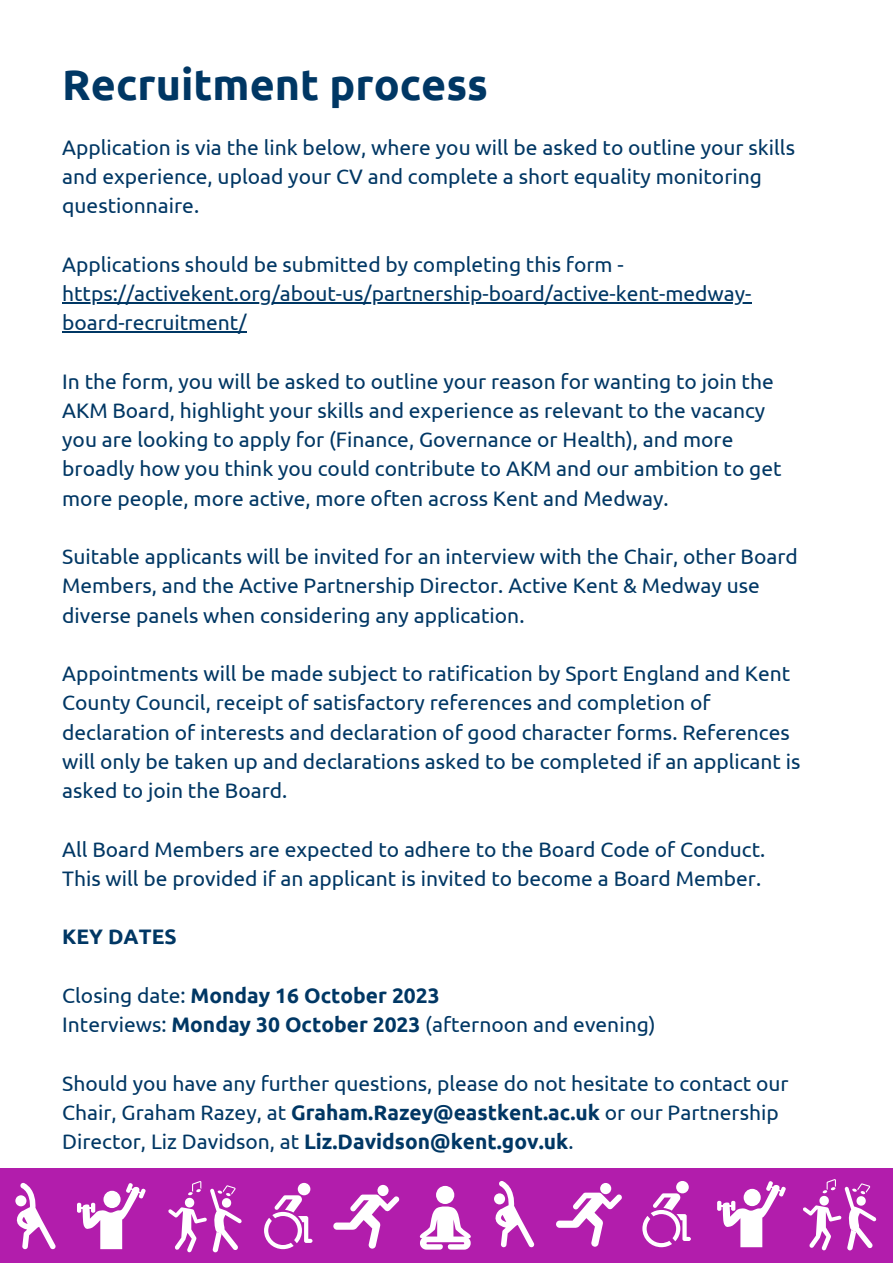
<style>
.page{position:relative;width:893px;height:1264px;background:#fff}
.page>*{position:absolute;margin:0;border:0;box-sizing:border-box;transform-origin:0 0}
.t1{font:700 43.05px "Ubuntu";color:#003764}
.t2{font:21px/29.2px "Ubuntu";color:#003764}
.t3{font:700 21px "Ubuntu";color:#003764}
.s1{font-weight:400}
.s2{font-weight:700}
</style>
<div class="page">
<hr style="left:62px;top:302px;width:689px;height:1px;background:#003764">
<hr style="left:62px;top:331px;width:184px;height:1px;background:#003764">
<div style="left:0;top:1167px;width:892px;height:95px;background:#b21dac"></div>
<svg style="left:718px;top:1181px;width:68px;height:66px"></svg>
<svg style="left:494px;top:1181px;width:40px;height:66px"></svg>
<div style="left:494px;top:1193px;width:11px;height:11px;background:#fff;border-radius:50%"></div>
<div style="left:676px;top:1180px;width:12px;height:13px;background:#fff;border-radius:50%"></div>
<svg style="left:642px;top:1193px;width:48px;height:54px"></svg>
<div style="left:600px;top:1182px;width:11px;height:12px;background:#fff;border-radius:50%"></div>
<svg style="left:556px;top:1192px;width:65px;height:54px"></svg>
<svg style="left:16px;top:1182px;width:40px;height:67px"></svg>
<div style="left:15px;top:1195px;width:11px;height:11px;background:#fff;border-radius:50%"></div>
<hr style="left:77px;top:1202px;width:4px;height:10px;background:#fff;border-radius:2px">
<svg style="left:78px;top:1183px;width:68px;height:66px"></svg>
<svg style="left:168px;top:1181px;width:74px;height:71px"></svg>
<div style="left:298px;top:1182px;width:12px;height:13px;background:#fff;border-radius:50%"></div>
<svg style="left:264px;top:1195px;width:48px;height:54px"></svg>
<div style="left:377px;top:1184px;width:11px;height:12px;background:#fff;border-radius:50%"></div>
<svg style="left:333px;top:1194px;width:66px;height:54px"></svg>
<svg style="left:420px;top:1185px;width:51px;height:64px"></svg>
<svg style="left:803px;top:1179px;width:73px;height:71px"></svg>
<p class="t1" style="left:62px;top:60px;width:427px">Recruitment process</p>
<p class="t2" style="left:62px;top:132px;width:734px">Application is via the link below, where you will be asked to outline your skills and experience, upload your CV and complete a short equality monitoring questionnaire.</p>
<p class="t2" style="left:62px;top:249px;width:690px">Applications should be submitted by completing this form - https://activekent.org/about-us/partnership-board/active-kent-medway&shy;board-recruitment/</p>
<p class="t2" style="left:62px;top:366px;width:720px">In the form, you will be asked to outline your reason for wanting to join the AKM Board, highlight your skills and experience as relevant to the vacancy you are looking to apply for (Finance, Governance or Health), and more broadly how you think you could contribute to AKM and our ambition to get more people, more active, more often across Kent and Medway.</p>
<p class="t2" style="left:62px;top:542px;width:737px">Suitable applicants will be invited for an interview with the Chair, other Board<br>Members, and the Active Partnership Director. Active Kent &amp; Medway use diverse panels when considering any application.</p>
<p class="t2" style="left:62px;top:658px;width:739px">Appointments will be made subject to ratification by Sport England and Kent County Council, receipt of satisfactory references and completion of declaration of interests and declaration of good character forms. References will only be taken up and declarations asked to be completed if an applicant is asked to join the Board.</p>
<p class="t2" style="left:62px;top:834px;width:704px">All Board Members are expected to adhere to the Board Code of Conduct.<br>This will be provided if an applicant is invited to become a Board Member.</p>
<p class="t3" style="left:62px;top:924px;width:116px">KEY DATES</p>
<p class="t3" style="left:62px;top:983px;width:379px"><span class="s1">Closing date:</span> Monday 16 October 2023</p>
<p class="t2" style="left:62px;top:1009px;width:595px">Interviews: <span class="s2">Monday 30 October 2023</span> (afternoon and evening)</p>
<p class="t2" style="left:62px;top:1068px;width:728px">Should you have any further questions, please do not hesitate to contact our<br>Chair, Graham Razey, at <span class="s2">Graham.Razey@eastkent.ac.uk</span> or our Partnership<br>Director, Liz Davidson, at <span class="s2">Liz.Davidson@kent.gov.uk</span>.</p>
</div>
